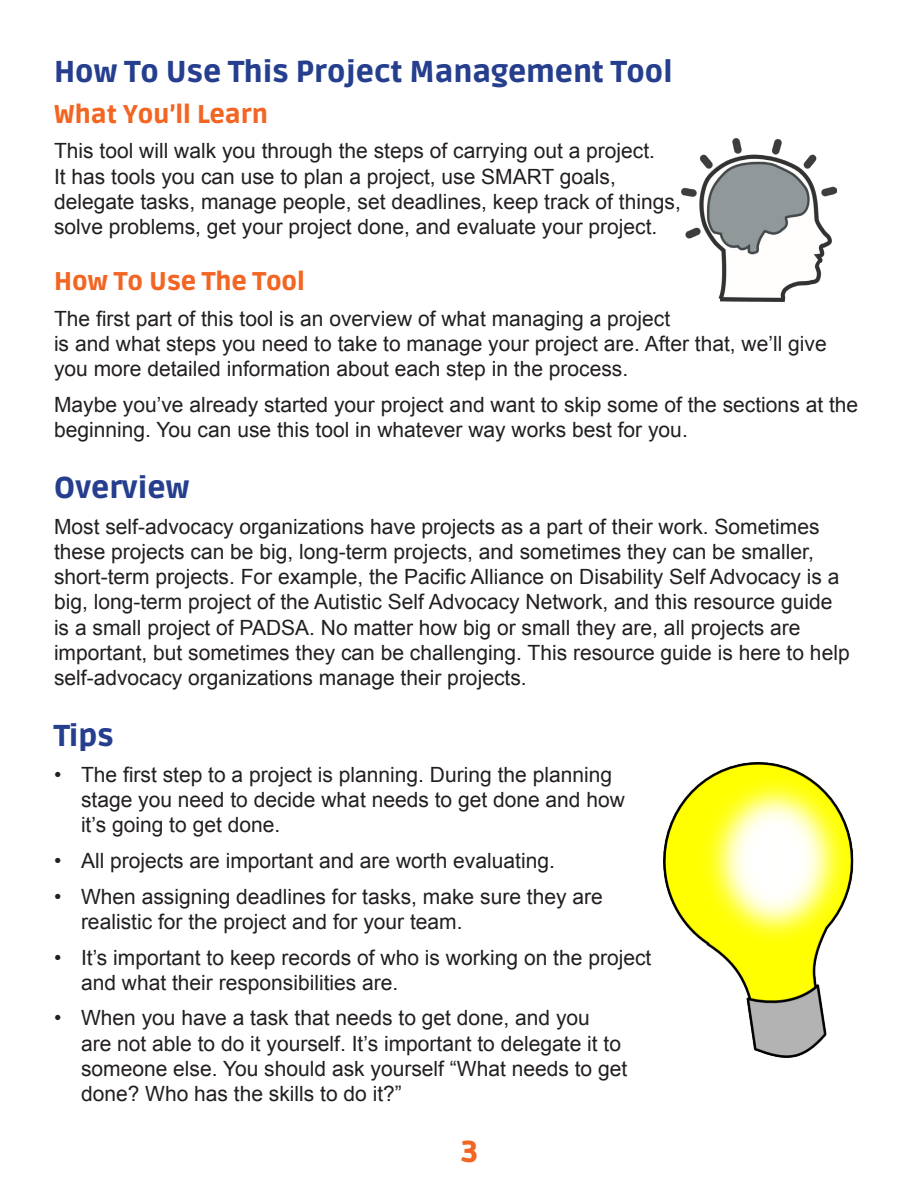
<style>
.page{position:relative;width:918px;height:1188px;background:#fff}
.page>*{position:absolute;margin:0;border:0;box-sizing:border-box;transform-origin:0 0}
.t1{font:900 30px "Ruda";color:#253f8e}
.t2{font:900 30px "Ruda";color:#f26522}
.t3{font:900 25.5px "Ruda";color:#f26522}
.t4{font:21px/25.2px "Arial";color:#231f20}
</style>
<div class="page">
<img style="left:682px;top:139px;width:155px;height:163px">
<img style="left:663px;top:762px;width:190px;height:296px">
<p class="t1" style="left:54px;top:54px;width:620px">How To Use This Project Management Tool</p>
<p class="t3" style="left:54px;top:99px;width:215px">What You’ll Learn</p>
<p class="t4" style="left:54px;top:138px;width:628px">This tool will walk you through the steps of carrying out a project.<br>It has tools you can use to plan a project, use SMART goals, delegate tasks, manage people, set deadlines, keep track of things, solve problems, get your project done, and evaluate your project.</p>
<p class="t3" style="left:54px;top:266px;width:252px">How To Use The Tool</p>
<p class="t4" style="left:54px;top:305px;width:774px">The first part of this tool is an overview of what managing a project<br>is and what steps you need to take to manage your project are. After that, we’ll give you more detailed information about each step in the process.</p>
<p class="t4" style="left:54px;top:392px;width:806px">Maybe you’ve already started your project and want to skip some of the sections at the beginning. You can use this tool in whatever way works best for you.</p>
<p class="t1" style="left:54px;top:470px;width:137px">Overview</p>
<p class="t4" style="left:54px;top:514px;width:797px">Most self-advocacy organizations have projects as a part of their work. Sometimes these projects can be big, long-term projects, and sometimes they can be smaller, short-term projects. For example, the Pacific Alliance on Disability Self Advocacy is a big, long-term project of the Autistic Self Advocacy Network, and this resource guide is a small project of PADSA. No matter how big or small they are, all projects are important, but sometimes they can be challenging. This resource guide is here to help self-advocacy organizations manage their projects.</p>
<p class="t1" style="left:54px;top:718px;width:61px">Tips</p>
<p class="t4" style="left:81px;top:762px;width:546px;text-indent:-27px">• The first step to a project is planning. During the planning stage you need to decide what needs to get done and how it’s going to get done.</p>
<p class="t4" style="left:54px;top:848px;width:502px">• All projects are important and are worth evaluating.</p>
<p class="t4" style="left:81px;top:884px;width:523px;text-indent:-27px">• When assigning deadlines for tasks, make sure they are realistic for the project and for your team.</p>
<p class="t4" style="left:81px;top:944px;width:572px;text-indent:-27px">• It’s important to keep records of who is working on the project and what their responsibilities are.</p>
<p class="t4" style="left:81px;top:1005px;width:548px;text-indent:-27px">• When you have a task that needs to get done, and you<br>are not able to do it yourself. It’s important to delegate it to someone else. You should ask yourself “What needs to get done? Who has the skills to do it?”</p>
<p class="t2" style="left:462px;top:1134px;width:18px">3</p>
</div>
